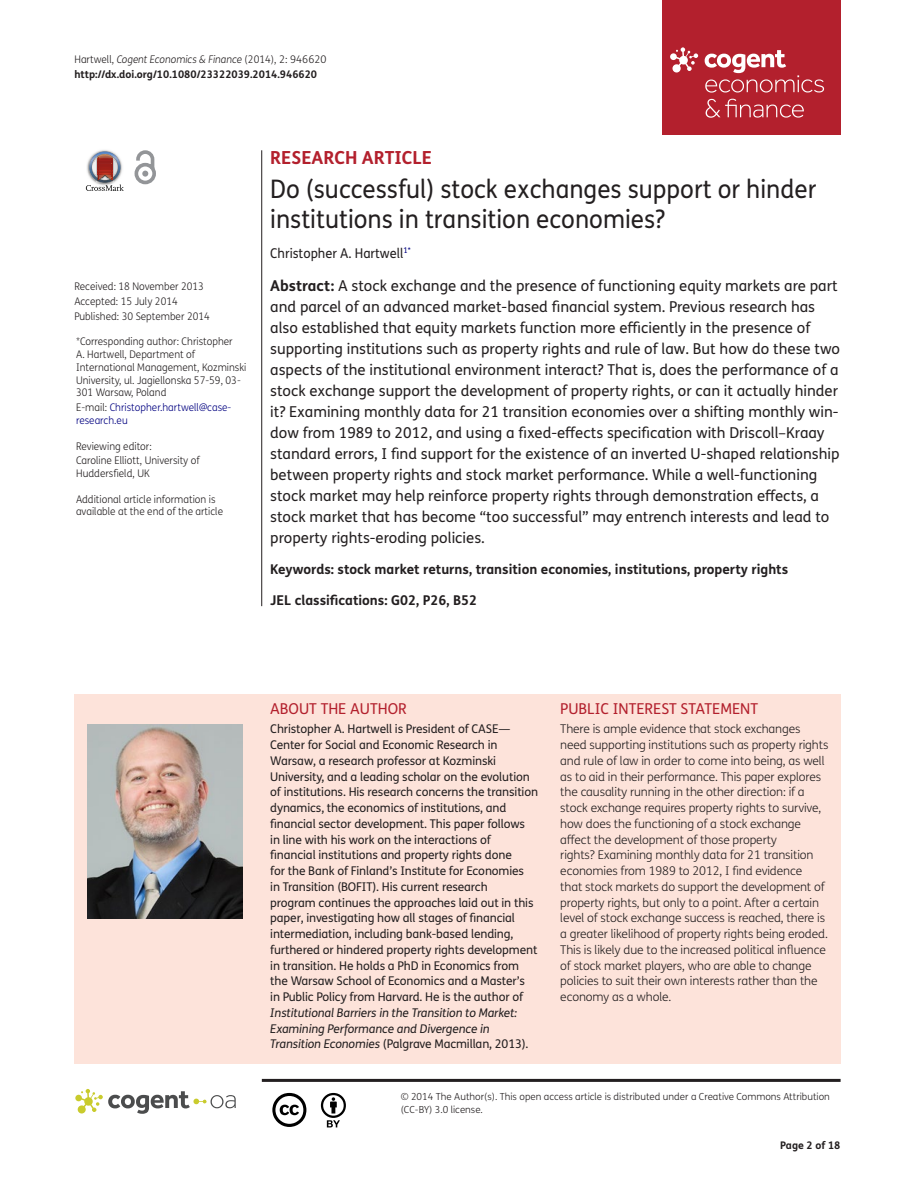
<style>
.page{position:relative;width:915px;height:1191px;background:#fff}
.page>*{position:absolute;margin:0;border:0;box-sizing:border-box;transform-origin:0 0}
.t1{font:25.5px/30px "FS Me Pro";color:#231f20;scale:.95 1}
.t2{font:700 18px "FS Me Pro";color:#b3202d}
.t3{font:15px/21px "FS Me Pro";color:#231f20}
.t4{font:15px "FS Me Pro";color:#b3202d}
.t5{font:700 13.5px "FS Me Pro";color:#231f20}
.t6{font:13.5px "FS Me Pro";color:#231f20;scale:.95 1}
.t7{font:12px/15.8px "FS Me Pro";letter-spacing:-.01em;color:#231f20}
.t8{font:300 12px/15.8px "FS Me Pro";letter-spacing:-.01em;color:#231f20}
.t9{font:italic 12px/15.8px "FS Me Pro";letter-spacing:-.01em;color:#231f20}
.t10{font:300 10.5px/12.8px "FS Me Pro";color:#231f20;scale:.95 1}
.t11{font:700 10.5px/15px "FS Me Pro";color:#231f20}
.t12{font:300 10.5px/12.8px "FS Me Pro";color:#000080;scale:.95 1}
.t13{font:300 9.75px/12.8px "FS Me Pro";color:#231f20}
.s1{font-weight:300}
.s2{font-weight:300;font-style:italic}
.s3{color:#231f20}
.s4{font-weight:700}
.s5{font-style:normal}
</style>
<div class="page">
<div style="left:661px;top:0;width:179px;height:134px;background:#b3202d"></div>
<svg style="left:670px;top:47px;width:28px;height:25px"></svg>
<svg style="left:704px;top:50px;width:119px;height:43px"></svg>
<svg style="left:705px;top:99px;width:98px;height:19px"></svg>
<div style="left:74px;top:694px;width:766px;height:369px;background:#fde3da"></div>
<svg style="left:86px;top:151px;width:38px;height:40px"></svg>
<svg style="left:134px;top:150px;width:22px;height:34px"></svg>
<hr style="left:261px;top:150px;width:1px;height:456px;background:#231f20">
<hr style="left:262px;top:1078px;width:578px;height:3px;background:#231f20">
<svg style="left:75px;top:1089px;width:161px;height:24px"></svg>
<svg style="left:272px;top:1093px;width:34px;height:34px"></svg>
<svg style="left:321px;top:1093px;width:25px;height:34px"></svg>
<img style="left:87px;top:725px;width:155px;height:193px">
<p class="t11" style="left:74px;top:51px;width:253px"><span class="s1">Hartwell,</span> <span class="s2">Cogent Economics &amp; Finance</span> <span class="s1">(2014), 2: 946620 </span>http://dx.doi.org/10.1080/23322039.2014.946620</p>
<p class="t10" style="left:74px;top:279px;width:144px;line-height:14.9px">Received: 18 November 2013<br>Accepted: 15 July 2014<br>Published: 30 September 2014</p>
<p class="t10" style="left:76px;top:335px;width:181px">*Corresponding author: Christopher<br>A. Hartwell, Department of<br>International Management, Kozminski<br>University, ul. Jagiellonska 57-59, 03-<br>301 Warsaw, Poland</p>
<p class="t12" style="left:76px;top:401px;width:165px"><span class="s3">E-mail:</span> Christopher.hartwell@case&shy;research.eu</p>
<p class="t10" style="left:76px;top:438px;width:132px;line-height:14.9px">Reviewing editor:<br>Caroline Elliott, University of</p>
<p class="t10" style="left:76px;top:467px;width:79px">Huddersfield, UK</p>
<p class="t10" style="left:76px;top:492px;width:156px">Additional article information is available at the end of the article</p>
<p class="t2" style="left:270px;top:143px;width:163px">RESEARCH ARTICLE</p>
<h1 class="t1" style="left:270px;top:174px;width:576px">Do (successful) stock exchanges support or hinder institutions in transition economies?</h1>
<p class="t6" style="left:270px;top:243px;width:149px">Christopher A. Hartwell<sup>1*</sup></p>
<p class="t3" style="left:270px;top:275px;width:571px"><span class="s4">Abstract:</span> A stock exchange and the presence of functioning equity markets are part and parcel of an advanced market-based financial system. Previous research has also established that equity markets function more efficiently in the presence of supporting institutions such as property rights and rule of law. But how do these two aspects of the institutional environment interact? That is, does the performance of a stock exchange support the development of property rights, or can it actually hinder it? Examining monthly data for 21 transition economies over a shifting monthly win&shy;dow from 1989 to 2012, and using a fixed-effects specification with Driscoll–Kraay standard errors, I find support for the existence of an inverted U-shaped relationship between property rights and stock market performance. While a well-functioning stock market may help reinforce property rights through demonstration effects, a stock market that has become “too successful” may entrench interests and lead to property rights-eroding policies.</p>
<p class="t5" style="left:270px;top:559px;width:519px">Keywords: stock market returns, transition economies, institutions, property rights</p>
<p class="t5" style="left:270px;top:590px;width:208px">JEL classifications: G02, P26, B52</p>
<p class="t4" style="left:270px;top:698px;width:138px">ABOUT THE AUTHOR</p>
<p class="t7" style="left:270px;top:721px;width:269px">Christopher A. Hartwell is President of CASE— Center for Social and Economic Research in Warsaw, a research professor at Kozminski University, and a leading scholar on the evolution of institutions. His research concerns the transition dynamics, the economics of institutions, and financial sector development. This paper follows<br>in line with his work on the interactions of financial institutions and property rights done<br>for the Bank of Finland’s Institute for Economies<br>in Transition (BOFIT). His current research<br>program continues the approaches laid out in this paper, investigating how all stages of financial intermediation, including bank-based lending, furthered or hindered property rights development in transition. He holds a PhD in Economics from the Warsaw School of Economics and a Master’s<br>in Public Policy from Harvard. He is the author of</p>
<p class="t9" style="left:270px;top:1004px;width:260px">Institutional Barriers in the Transition to Market:<br>Examining Performance and Divergence in<br>Transition Economies <span class="s5">(Palgrave Macmillan, 2013).</span></p>
<p class="t4" style="left:560px;top:698px;width:199px">PUBLIC INTEREST STATEMENT</p>
<p class="t8" style="left:560px;top:721px;width:269px">There is ample evidence that stock exchanges need supporting institutions such as property rights and rule of law in order to come into being, as well as to aid in their performance. This paper explores the causality running in the other direction: if a stock exchange requires property rights to survive, how does the functioning of a stock exchange affect the development of those property<br>rights? Examining monthly data for 21 transition economies from 1989 to 2012, I find evidence<br>that stock markets do support the development of property rights, but only to a point. After a certain level of stock exchange success is reached, there is a greater likelihood of property rights being eroded.<br>This is likely due to the increased political influence of stock market players, who are able to change policies to suit their own interests rather than the economy as a whole.</p>
<p class="t13" style="left:400px;top:1090px;width:430px">© 2014 The Author(s). This open access article is distributed under a Creative Commons Attribution (CC-BY) 3.0 license.</p>
<p class="t11" style="left:780px;top:1137px;width:62px">Page 2 of 18</p>
</div>
